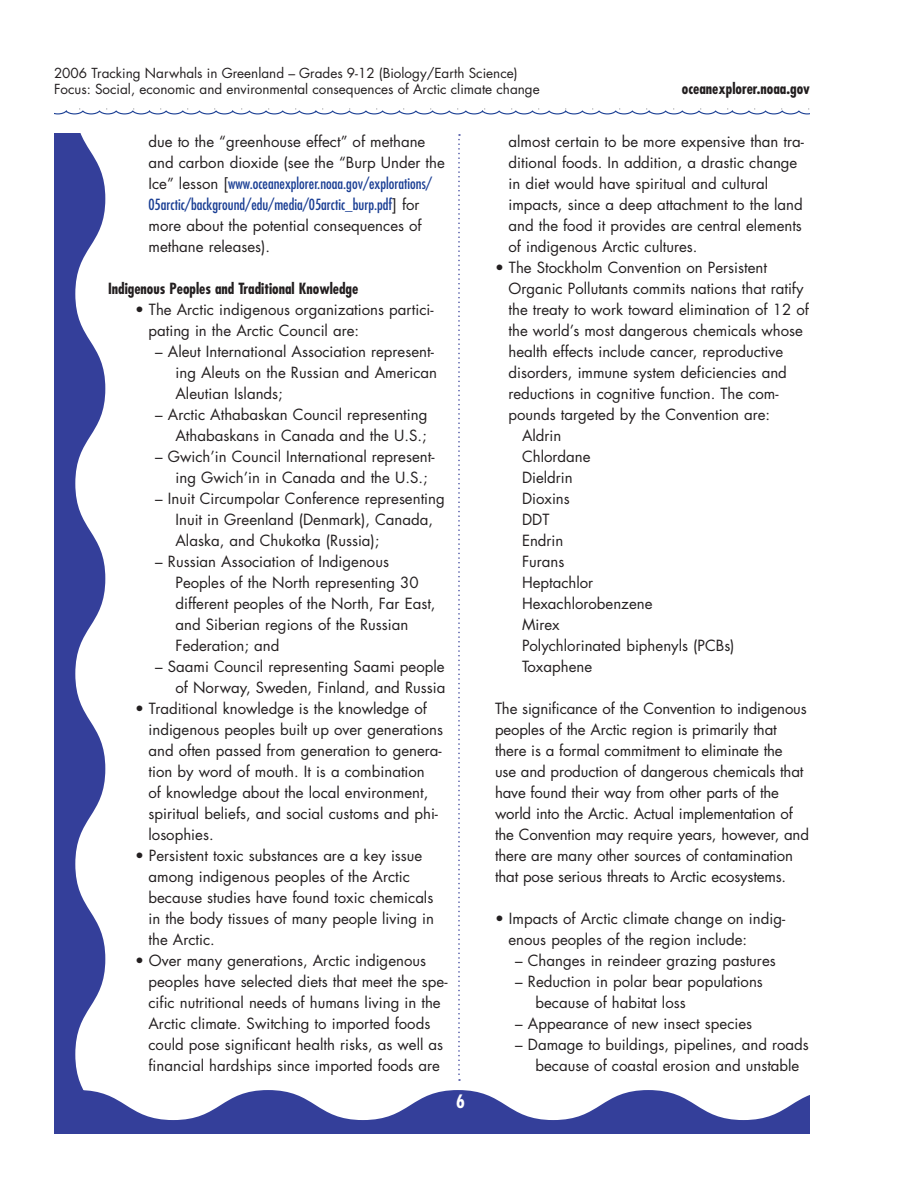
<style>
.page{position:relative;width:918px;height:1188px;background:#fff}
.page>*{position:absolute;margin:0;border:0;box-sizing:border-box;transform-origin:0 0}
.ind_sub_txt_w_bullet{font:15px/21px "Futura";color:#231f20}
.indent__625{font:15px/21px "Futura";color:#231f20}
.LP__txt{font:15px/21px "Futura";letter-spacing:-.01em;color:#231f20}
.body_text_lists{font:15px "Futura";color:#231f20}
.Standard_header{font:700 condensed 15px "Futura";color:#231f20}
.t1{font:13.5px/16.2px "Futura";color:#231f20}
.s1{font-stretch:condensed;color:#1b3f94}
</style>
<div class="page">
<svg style="left:54px;top:134px;width:51px;height:956px;fill:#343f9a"></svg>
<svg style="left:54px;top:108px;width:756px;height:7px"></svg>
<svg style="left:458px;top:134px;width:2px;height:947px"></svg>
<svg style="left:54px;top:1090px;width:756px;height:44px"></svg>
<p class="t1" style="left:54px;top:65px;width:487px">2006 Tracking Narwhals in Greenland – Grades 9-12 (Biology/Earth Science)<br>Focus: Social, economic and environmental consequences of Arctic climate change</p>
<p class="Standard_header" style="left:682px;top:79px;width:130px">oceanexplorer.noaa.gov</p>
<p class="ind_sub_txt_w_bullet" style="left:148px;top:131px;width:298px">due to the “greenhouse effect” of methane and carbon dioxide (see the “Burp Under the Ice” lesson [<span class="s1">www.oceanexplorer.noaa.gov/explorations/ 05arctic/background/edu/media/05arctic_burp.pdf</span>] for more about the potential consequences of methane releases).</p>
<p class="Standard_header" style="left:108px;top:279px;width:252px">Indigenous Peoples and Traditional Knowledge</p>
<p class="ind_sub_txt_w_bullet" style="left:148px;top:299px;width:287px;text-indent:-14px">• The Arctic indigenous organizations partici&shy;pating in the Arctic Council are:</p>
<p class="indent__625" style="left:176px;top:341px;width:263px;text-indent:-20px">– Aleut International Association represent&shy;ing Aleuts on the Russian and American<br>Aleutian Islands;</p>
<p class="indent__625" style="left:155px;top:404px;width:274px;text-align:right">– Arctic Athabaskan Council representing<br>Athabaskans in Canada and the U.S.;</p>
<p class="indent__625" style="left:176px;top:446px;width:260px;text-indent:-20px">– Gwich’in Council International represent&shy;ing Gwich’in in Canada and the U.S.;</p>
<p class="indent__625" style="left:176px;top:488px;width:271px;text-indent:-20px">– Inuit Circumpolar Conference representing<br>Inuit in Greenland (Denmark), Canada,<br>Alaska, and Chukotka (Russia);</p>
<p class="indent__625" style="left:176px;top:551px;width:262px;text-indent:-20px">– Russian Association of Indigenous Peoples of the North representing 30 different peoples of the North, Far East, and Siberian regions of the Russian Federation; and</p>
<p class="indent__625" style="left:155px;top:656px;width:292px;text-align:right">– Saami Council representing Saami people of Norway, Sweden, Finland, and Russia</p>
<p class="ind_sub_txt_w_bullet" style="left:148px;top:698px;width:296px;text-indent:-14px">• Traditional knowledge is the knowledge of indigenous peoples built up over generations and often passed from generation to genera&shy;tion by word of mouth. It is a combination<br>of knowledge about the local environment, spiritual beliefs, and social customs and phi&shy;losophies.</p>
<p class="ind_sub_txt_w_bullet" style="left:148px;top:845px;width:287px;text-indent:-14px">• Persistent toxic substances are a key issue among indigenous peoples of the Arctic because studies have found toxic chemicals in the body tissues of many people living in the Arctic.</p>
<p class="ind_sub_txt_w_bullet" style="left:148px;top:950px;width:300px;text-indent:-14px">• Over many generations, Arctic indigenous peoples have selected diets that meet the spe&shy;cific nutritional needs of humans living in the Arctic climate. Switching to imported foods could pose significant health risks, as well as financial hardships since imported foods are</p>
<p class="ind_sub_txt_w_bullet" style="left:508px;top:131px;width:297px">almost certain to be more expensive than tra&shy;ditional foods. In addition, a drastic change in diet would have spiritual and cultural impacts, since a deep attachment to the land and the food it provides are central elements of indigenous Arctic cultures.</p>
<p class="ind_sub_txt_w_bullet" style="left:508px;top:257px;width:302px;text-indent:-14px">• The Stockholm Convention on Persistent Organic Pollutants commits nations that ratify the treaty to work toward elimination of 12 of the world’s most dangerous chemicals whose health effects include cancer, reproductive disorders, immune system deficiencies and reductions in cognitive function. The com&shy;pounds targeted by the Convention are:</p>
<p class="body_text_lists" style="left:522px;top:425px;width:41px">Aldrin</p>
<p class="body_text_lists" style="left:522px;top:446px;width:70px">Chlordane</p>
<p class="body_text_lists" style="left:522px;top:467px;width:52px">Dieldrin</p>
<p class="body_text_lists" style="left:522px;top:488px;width:49px">Dioxins</p>
<p class="body_text_lists" style="left:522px;top:509px;width:29px">DDT</p>
<p class="body_text_lists" style="left:522px;top:530px;width:43px">Endrin</p>
<p class="body_text_lists" style="left:522px;top:551px;width:44px">Furans</p>
<p class="body_text_lists" style="left:522px;top:572px;width:73px">Heptachlor</p>
<p class="body_text_lists" style="left:522px;top:593px;width:132px">Hexachlorobenzene</p>
<p class="body_text_lists" style="left:522px;top:614px;width:39px">Mirex</p>
<p class="body_text_lists" style="left:522px;top:635px;width:214px">Polychlorinated biphenyls (PCBs)</p>
<p class="body_text_lists" style="left:522px;top:656px;width:72px">Toxaphene</p>
<p class="LP__txt" style="left:495px;top:698px;width:316px">The significance of the Convention to indigenous peoples of the Arctic region is primarily that there is a formal commitment to eliminate the<br>use and production of dangerous chemicals that have found their way from other parts of the world into the Arctic. Actual implementation of the Convention may require years, however, and there are many other sources of contamination that pose serious threats to Arctic ecosystems.</p>
<p class="ind_sub_txt_w_bullet" style="left:508px;top:908px;width:278px;text-indent:-14px">• Impacts of Arctic climate change on indig&shy;enous peoples of the region include:</p>
<p class="indent__625" style="left:515px;top:950px;width:262px">– Changes in reindeer grazing pastures</p>
<p class="indent__625" style="left:536px;top:971px;width:229px;text-indent:-20px">– Reduction in polar bear populations because of habitat loss</p>
<p class="indent__625" style="left:515px;top:1013px;width:238px">– Appearance of new insect species</p>
<p class="indent__625" style="left:536px;top:1034px;width:275px;text-indent:-20px">– Damage to buildings, pipelines, and roads because of coastal erosion and unstable</p>
</div>
